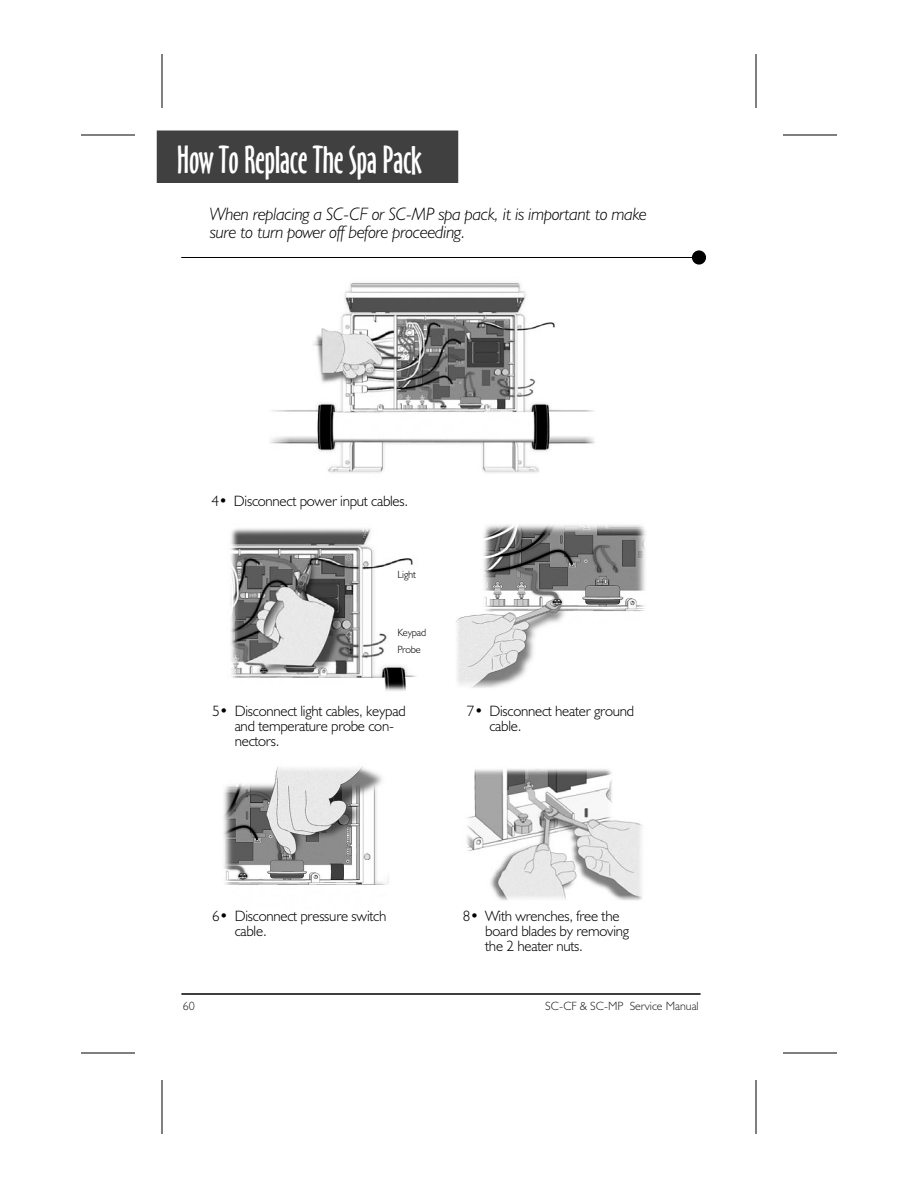
<style>
.page{position:relative;width:918px;height:1188px;background:#fff}
.page>*{position:absolute;margin:0;border:0;box-sizing:border-box;transform-origin:0 0}
.t1{font:36px "Oz Handicraft BT";letter-spacing:-.015em;color:#fff}
.t2{font:italic 300 18px/18px "Humanist 521 BT";letter-spacing:-.015em;color:#000}
.t3{font:300 15px/15px "Humanist 521 BT";letter-spacing:-.015em;color:#000}
.t4{font:300 12px "Humanist 521 BT";color:#272525}
.t5{font:300 10.5px/16.5px "Humanist 521 BT";letter-spacing:-.015em;color:#000}
</style>
<div class="page">
<hr style="left:162px;top:54px;width:1px;height:54px;background:#000">
<hr style="left:81px;top:135px;width:54px;height:1px;background:#000">
<hr style="left:81px;top:1053px;width:54px;height:1px;background:#000">
<hr style="left:162px;top:1080px;width:1px;height:54px;background:#000">
<hr style="left:756px;top:54px;width:1px;height:54px;background:#000">
<hr style="left:783px;top:135px;width:54px;height:1px;background:#000">
<hr style="left:783px;top:1053px;width:54px;height:1px;background:#000">
<hr style="left:756px;top:1080px;width:1px;height:54px;background:#000">
<div style="left:157px;top:131px;width:301px;height:51px;background:#404040"></div>
<div style="left:157px;top:130px;width:301px;height:53px;border:2px solid #404040"></div>
<img style="left:230px;top:528px;width:186px;height:163px">
<img style="left:223px;top:766px;width:166px;height:119px">
<div style="left:692px;top:250px;width:14px;height:15px;background:#000;border-radius:50%"></div>
<hr style="left:181px;top:257px;width:519px;height:1px;background:#000">
<hr style="left:181px;top:994px;width:519px;height:1px;background:#000">
<img style="left:269px;top:282px;width:326px;height:191px">
<img style="left:466px;top:769px;width:177px;height:131px">
<img style="left:456px;top:524px;width:190px;height:164px">
<p class="t1" style="left:177px;top:139px;width:246px">How To Replace The Spa Pack</p>
<p class="t2" style="left:210px;top:204px;width:439px">When replacing a SC-CF or SC-MP spa pack, it is important to make sure to turn power off before proceeding.</p>
<p class="t3" style="left:211px;top:493px;width:198px">4• Disconnect power input cables.</p>
<p class="t5" style="left:397px;top:565px;width:20px">Light</p>
<p class="t5" style="left:397px;top:624px;width:30px">Keypad<br>Probe</p>
<p class="t3" style="left:235px;top:703px;width:173px;text-indent:-22px">5• Disconnect light cables, keypad and temperature probe con&shy;nectors.</p>
<p class="t3" style="left:489px;top:704px;width:146px;text-indent:-22px">7• Disconnect heater ground cable.</p>
<p class="t3" style="left:235px;top:908px;width:153px;text-indent:-22px">6• Disconnect pressure switch cable.</p>
<p class="t3" style="left:485px;top:908px;width:145px;text-indent:-22px">8• With wrenches, free the board blades by removing the 2 heater nuts.</p>
<p class="t4" style="left:183px;top:998px;width:14px">60</p>
<p class="t4" style="left:545px;top:998px;width:155px">SC-CF &amp; SC-MP Service Manual</p>
</div>
